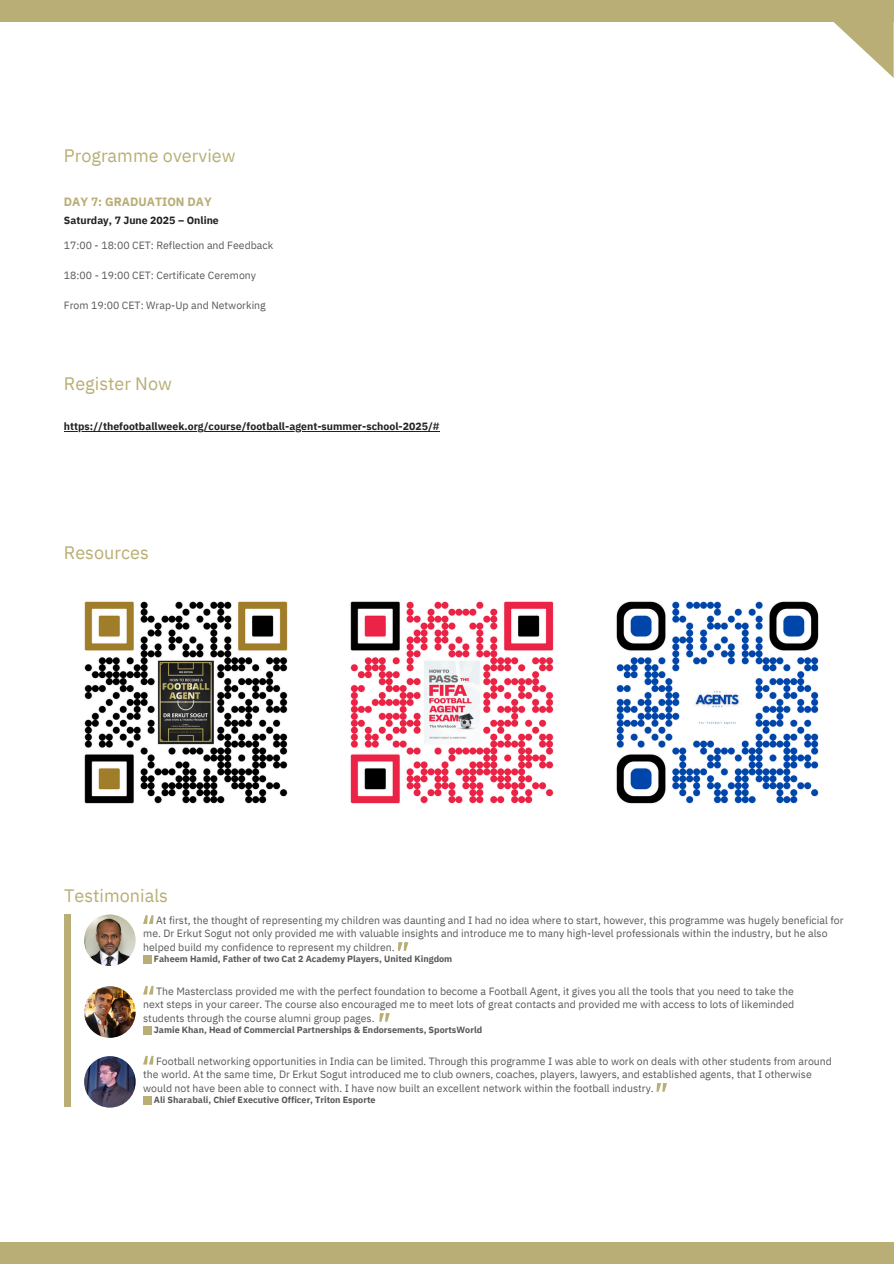
<style>
.page{position:relative;width:894px;height:1264px;background:#fff}
.page>*{position:absolute;margin:0;border:0;box-sizing:border-box;transform-origin:0 0}
.t1{font:18px "IBM Plex Sans";color:#b9ae75}
.t2{font:700 12px "IBM Plex Sans";color:#b9ae75}
.t3{font:10.5px/13.5px "IBM Plex Sans";color:#585857}
.t4{font:700 10.5px "IBM Plex Sans";color:#222221}
.t5{font:700 9px "IBM Plex Sans";color:#585857}
</style>
<div class="page">
<div style="left:0;top:1242px;width:893px;height:21px;background:#b9ae75"></div>
<div style="left:0;top:0;width:893px;height:21px;background:#b9ae75"></div>
<svg style="left:832px;top:21px;width:61px;height:56px"></svg>
<svg style="left:143px;top:915px;width:10px;height:9px"></svg>
<svg style="left:143px;top:985px;width:10px;height:9px"></svg>
<svg style="left:143px;top:1055px;width:10px;height:9px"></svg>
<div style="left:64px;top:914px;width:6px;height:192px;background:#b9ae75"></div>
<svg style="left:398px;top:942px;width:10px;height:8px"></svg>
<svg style="left:656px;top:1083px;width:10px;height:8px"></svg>
<svg style="left:379px;top:1013px;width:10px;height:8px"></svg>
<img style="left:84px;top:601px;width:204px;height:203px">
<img style="left:350px;top:601px;width:204px;height:203px">
<img style="left:616px;top:601px;width:203px;height:203px">
<div style="left:143px;top:955px;width:8px;height:8px;background:#b9ae75"></div>
<div style="left:143px;top:1026px;width:8px;height:8px;background:#b9ae75"></div>
<div style="left:143px;top:1096px;width:8px;height:8px;background:#b9ae75"></div>
<img style="left:84px;top:914px;width:52px;height:52px;border-radius:50%">
<img style="left:84px;top:986px;width:52px;height:51px;border-radius:50%">
<img style="left:84px;top:1056px;width:52px;height:51px;border-radius:50%">
<hr style="left:64px;top:431px;width:375px;height:1px;background:#222221">
<p class="t1" style="left:64px;top:143px;width:173px">Programme overview</p>
<p class="t2" style="left:64px;top:193px;width:149px">DAY 7: GRADUATION DAY</p>
<p class="t4" style="left:64px;top:213px;width:156px">Saturday, 7 June 2025 – Online</p>
<p class="t3" style="left:64px;top:238px;width:211px">17:00 - 18:00 CET: Reflection and Feedback</p>
<p class="t3" style="left:64px;top:268px;width:194px">18:00 - 19:00 CET: Certificate Ceremony</p>
<p class="t3" style="left:64px;top:298px;width:203px">From 19:00 CET: Wrap-Up and Networking</p>
<p class="t1" style="left:64px;top:371px;width:110px">Register Now</p>
<p class="t4" style="left:64px;top:419px;width:377px">https://thefootballweek.org/course/football-agent-summer-school-2025/#</p>
<p class="t1" style="left:64px;top:540px;width:86px">Resources</p>
<p class="t1" style="left:64px;top:883px;width:105px">Testimonials</p>
<p class="t3" style="left:156px;top:913px;width:689px">At first, the thought of representing my children was daunting and I had no idea where to start, however, this programme was hugely beneficial for</p>
<h3 class="t3" style="left:143px;top:926px;width:685px">me. Dr Erkut Sogut not only provided me with valuable insights and introduce me to many high-level professionals within the industry, but he also helped build my confidence to represent my children.</h3>
<p class="t5" style="left:154px;top:953px;width:300px">Faheem Hamid, Father of two Cat 2 Academy Players, United Kingdom</p>
<h1 class="t3" style="left:156px;top:983px;width:639px">The Masterclass provided me with the perfect foundation to become a Football Agent, it gives you all the tools that you need to take the</h1>
<h1 class="t3" style="left:143px;top:997px;width:652px">next steps in your career. The course also encouraged me to meet lots of great contacts and provided me with access to lots of likeminded students through the course alumni group pages.</h1>
<h2 class="t5" style="left:154px;top:1023px;width:330px">Jamie Khan, Head of Commercial Partnerships &amp; Endorsements, SportsWorld</h2>
<p class="t3" style="left:156px;top:1053px;width:677px">Football networking opportunities in India can be limited. Through this programme I was able to work on deals with other students from around</p>
<p class="t3" style="left:143px;top:1067px;width:670px">the world. At the same time, Dr Erkut Sogut introduced me to club owners, coaches, players, lawyers, and established agents, that I otherwise would not have been able to connect with. I have now built an excellent network within the football industry.</p>
<h1 class="t5" style="left:154px;top:1093px;width:223px">Ali Sharabali, Chief Executive Officer, Triton Esporte</h1>
</div>
